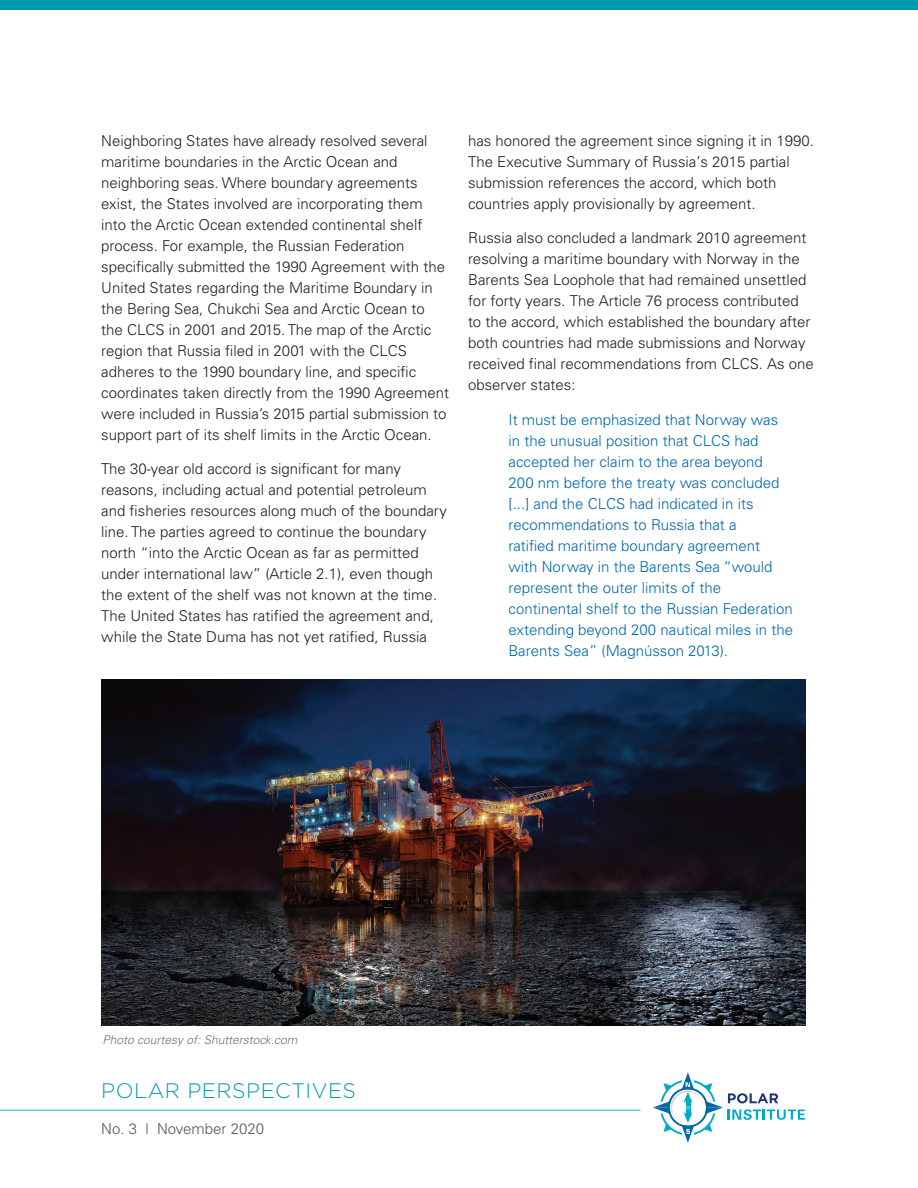
<style>
.page{position:relative;width:918px;height:1188px;background:#fff}
.page>*{position:absolute;margin:0;border:0;box-sizing:border-box;transform-origin:0 0}
.t1{font:300 21px "Gotham";letter-spacing:.025em;color:#009aaf}
.t2{font:300 15px/21px "Univers LT Std";color:#231f20}
.t3{font:300 15px/21px "Univers LT Std";color:#0068a9}
.t4{font:300 15px "Univers LT Std";color:#54565a}
.t5{font:italic 300 12px "Univers LT Std";color:#717074}
</style>
<div class="page">
<svg style="left:653px;top:1072px;width:152px;height:71px"></svg>
<hr style="left:0;top:1110px;width:640px;height:1px;background:#00abc8">
<div style="left:0;top:0;width:918px;height:10px;background:#009aaf"></div>
<img style="left:101px;top:679px;width:705px;height:347px">
<p class="t2" style="left:101px;top:130px;width:349px">Neighboring States have already resolved several maritime boundaries in the Arctic Ocean and neighboring seas. Where boundary agreements exist, the States involved are incorporating them into the Arctic Ocean extended continental shelf process. For example, the Russian Federation specifically submitted the 1990 Agreement with the United States regarding the Maritime Boundary in the Bering Sea, Chukchi Sea and Arctic Ocean to the CLCS in 2001 and 2015. The map of the Arctic region that Russia filed in 2001 with the CLCS adheres to the 1990 boundary line, and specific coordinates taken directly from the 1990 Agreement were included in Russia’s 2015 partial submission to support part of its shelf limits in the Arctic Ocean.</p>
<p class="t2" style="left:101px;top:459px;width:347px">The 30-year old accord is significant for many reasons, including actual and potential petroleum and fisheries resources along much of the boundary line. The parties agreed to continue the boundary north “into the Arctic Ocean as far as permitted under international law” (Article 2.1), even though the extent of the shelf was not known at the time.<br>The United States has ratified the agreement and, while the State Duma has not yet ratified, Russia</p>
<p class="t2" style="left:468px;top:130px;width:347px">has honored the agreement since signing it in 1990.<br>The Executive Summary of Russia’s 2015 partial submission references the accord, which both countries apply provisionally by agreement.</p>
<p class="t2" style="left:468px;top:228px;width:347px">Russia also concluded a landmark 2010 agreement resolving a maritime boundary with Norway in the Barents Sea Loophole that had remained unsettled for forty years. The Article 76 process contributed to the accord, which established the boundary after both countries had made submissions and Norway received final recommendations from CLCS. As one observer states:</p>
<p class="t3" style="left:508px;top:409px;width:286px">It must be emphasized that Norway was in the unusual position that CLCS had accepted her claim to the area beyond<br>200 nm before the treaty was concluded [...] and the CLCS had indicated in its recommendations to Russia that a<br>ratified maritime boundary agreement with Norway in the Barents Sea “would represent the outer limits of the continental shelf to the Russian Federation extending beyond 200 nautical miles in the Barents Sea” (Magnússon 2013).</p>
<p class="t5" style="left:103px;top:1033px;width:196px">Photo courtesy of: Shutterstock.com</p>
<h1 class="t1" style="left:101px;top:1077px;width:256px">POLAR PERSPECTIVES</h1>
<p class="t4" style="left:101px;top:1120px;width:164px">No. 3 l November 2020</p>
</div>
